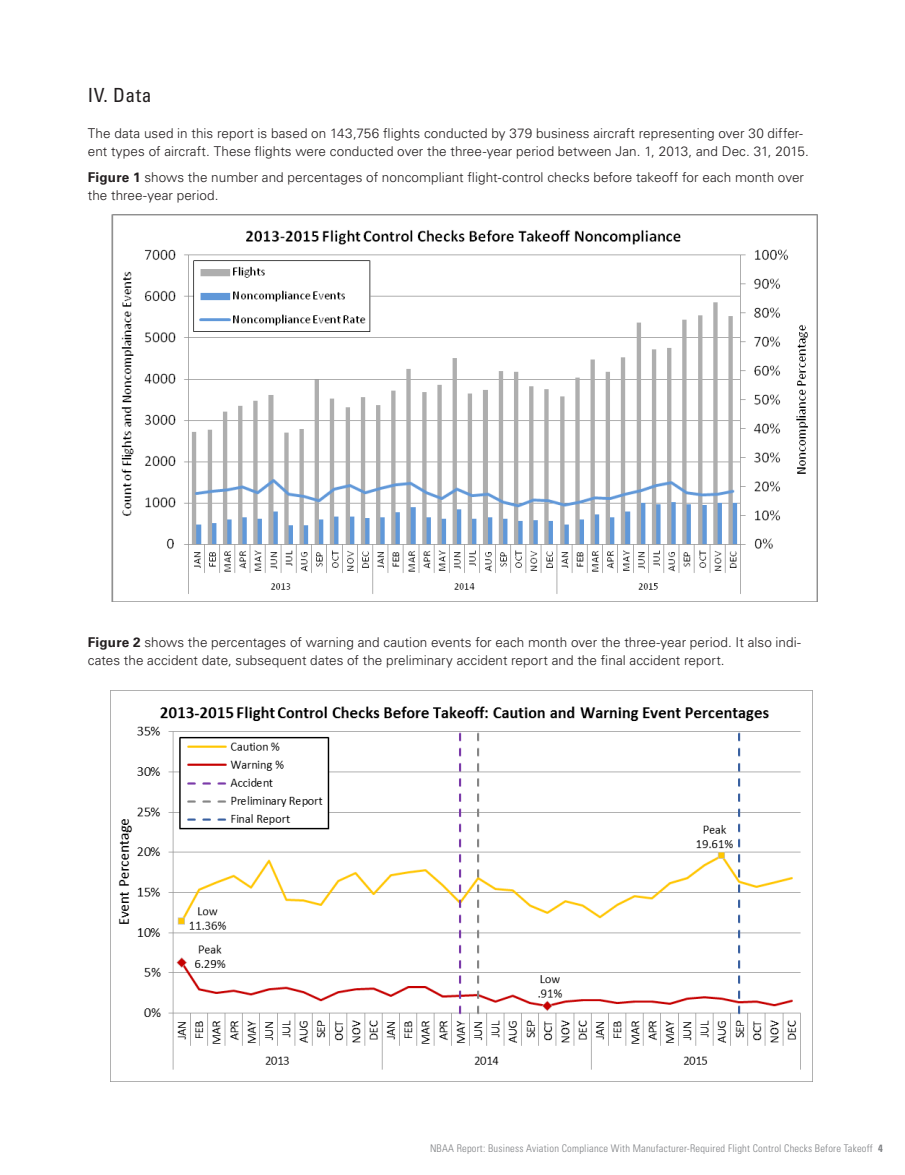
<style>
.page{position:relative;width:905px;height:1175px;background:#fff}
.page>*{position:absolute;margin:0;border:0;box-sizing:border-box;transform-origin:0 0}
.Sub_Header_1{font:condensed 19.5px "Univers LT Std";letter-spacing:.025em;color:#231f20}
.Headline_blue{font:300 13.5px/18px "Univers LT Std";letter-spacing:.005em;color:#231f20}
.t1{font:300 condensed 10.5px "Univers LT Std";letter-spacing:.02em;color:#808285}
.s1{font-weight:700}
</style>
<div class="page">
<img style="left:110px;top:690px;width:702px;height:391px">
<img style="left:112px;top:215px;width:705px;height:386px">
<p class="Sub_Header_1" style="left:88px;top:83px;width:65px">IV. Data</p>
<p class="Headline_blue" style="left:88px;top:124px;width:722px">The data used in this report is based on 143,756 flights conducted by 379 business aircraft representing over 30 differ&shy;ent types of aircraft. These flights were conducted over the three-year period between Jan. 1, 2013, and Dec. 31, 2015.</p>
<p class="Headline_blue" style="left:88px;top:168px;width:717px"><span class="s1">Figure 1</span> shows the number and percentages of noncompliant flight-control checks before takeoff for each month over the three-year period.</p>
<p class="Headline_blue" style="left:88px;top:633px;width:714px"><span class="s1">Figure 2</span> shows the percentages of warning and caution events for each month over the three-year period. It also indi&shy;cates the accident date, subsequent dates of the preliminary accident report and the final accident report.</p>
<p class="t1" style="left:430px;top:1142px;width:454px">NBAA Report: Business Aviation Compliance With Manufacturer-Required Flight Control Checks Before Takeoff <span class="s1">4</span></p>
</div>
